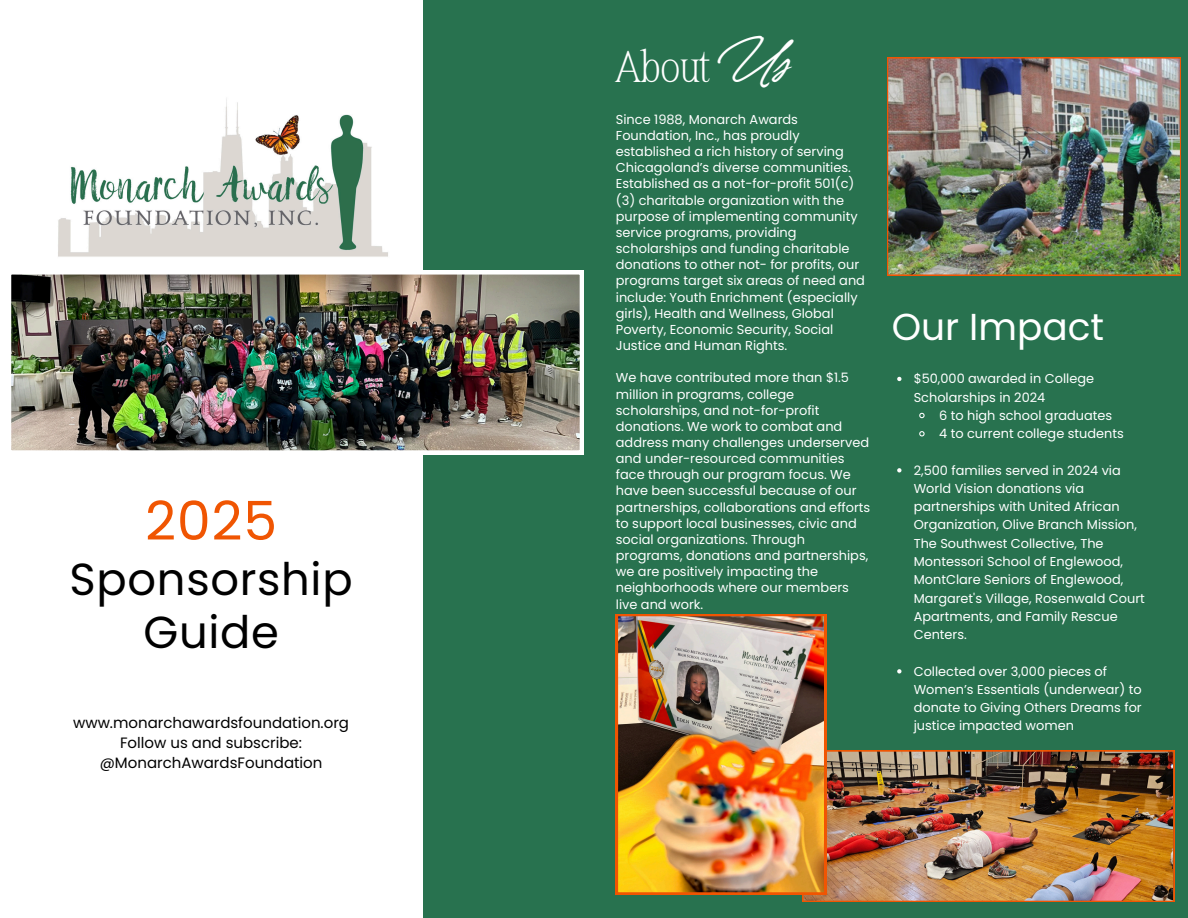
<style>
.page{position:relative;width:1188px;height:918px;background:#28724f}
.page>*{position:absolute;margin:0;border:0;box-sizing:border-box;transform-origin:0 0}
.t1{font:53.85px "Poppins";color:#f05502}
.t2{font:45px "TY Script";color:#fff}
.t3{font:44.85px/52.8px "Poppins";letter-spacing:.015em;color:#000;text-align:center}
.t4{font:42px "Canva Yoram Song Latin";color:#fff}
.t5{font:37.5px "Poppins";color:#fff}
.t6{font:15px/20.2px "Poppins";color:#000;text-align:center}
.t7{font:12.9px/16.2px "Poppins";color:#fff}
</style>
<div class="page">
<img style="left:887px;top:57px;width:294px;height:219px">
<img style="left:802px;top:751px;width:372px;height:150px">
<img style="left:616px;top:614px;width:210px;height:280px">
<svg style="left:897px;top:377px;width:4px;height:4px"></svg>
<svg style="left:919px;top:412px;width:6px;height:7px"></svg>
<svg style="left:919px;top:431px;width:6px;height:6px"></svg>
<svg style="left:897px;top:468px;width:4px;height:4px"></svg>
<svg style="left:897px;top:669px;width:4px;height:5px"></svg>
<div style="left:0;top:0;width:422px;height:918px;background:#fff"></div>
<img style="left:11px;top:270px;width:573px;height:185px">
<img style="left:58px;top:98px;width:330px;height:159px">
<h1 class="t2" style="left:723px;top:35px;width:78px">Us</h1>
<p class="t7" style="left:616px;top:111px;width:251px">Since 1988, Monarch Awards Foundation, Inc., has proudly established a rich history of serving Chicagoland’s diverse communities.<br>Established as a not-for-profit 501(c) (3) charitable organization with the purpose of implementing community service programs, providing scholarships and funding charitable donations to other not- for profits, our programs target six areas of need and include: Youth Enrichment (especially girls), Health and Wellness, Global Poverty, Economic Security, Social Justice and Human Rights.</p>
<p class="t7" style="left:616px;top:370px;width:256px">We have contributed more than $1.5 million in programs, college scholarships, and not-for-profit donations. We work to combat and address many challenges underserved and under-resourced communities face through our program focus. We have been successful because of our partnerships, collaborations and efforts to support local businesses, civic and social organizations. Through programs, donations and partnerships, we are positively impacting the neighborhoods where our members live and work.</p>
<p class="t7" style="left:914px;top:370px;width:182px;line-height:18.3px">$50,000 awarded in College<br>Scholarships in 2024</p>
<h1 class="t4" style="left:616px;top:46px;width:96px">About</h1>
<p class="t5" style="left:892px;top:300px;width:214px">Our Impact</p>
<h2 class="t7" style="left:939px;top:407px;width:175px">6 to high school graduates</h2>
<p class="t7" style="left:939px;top:425px;width:186px">4 to current college students</p>
<p class="t7" style="left:914px;top:461px;width:233px;line-height:18.3px">2,500 families served in 2024 via<br>World Vision donations via partnerships with United African<br>Organization, Olive Branch Mission,<br>The Southwest Collective, The<br>Montessori School of Englewood,<br>MontClare Seniors of Englewood,<br>Margaret's Village, Rosenwald Court<br>Apartments, and Family Rescue<br>Centers.</p>
<p class="t7" style="left:914px;top:662px;width:230px;line-height:18.3px">Collected over 3,000 pieces of<br>Women’s Essentials (underwear) to donate to Giving Others Dreams for</p>
<p class="t1" style="left:145px;top:483px;width:133px">2025</p>
<p class="t3" style="left:70px;top:553px;width:285px">Sponsorship<br>Guide</p>
<p class="t6" style="left:73px;top:712px;width:278px">www.monarchawardsfoundation.org</p>
<p class="t7" style="left:914px;top:718px;width:162px">justice impacted women</p>
<p class="t6" style="left:100px;top:732px;width:224px">Follow us and subscribe: @MonarchAwardsFoundation</p>
</div>
